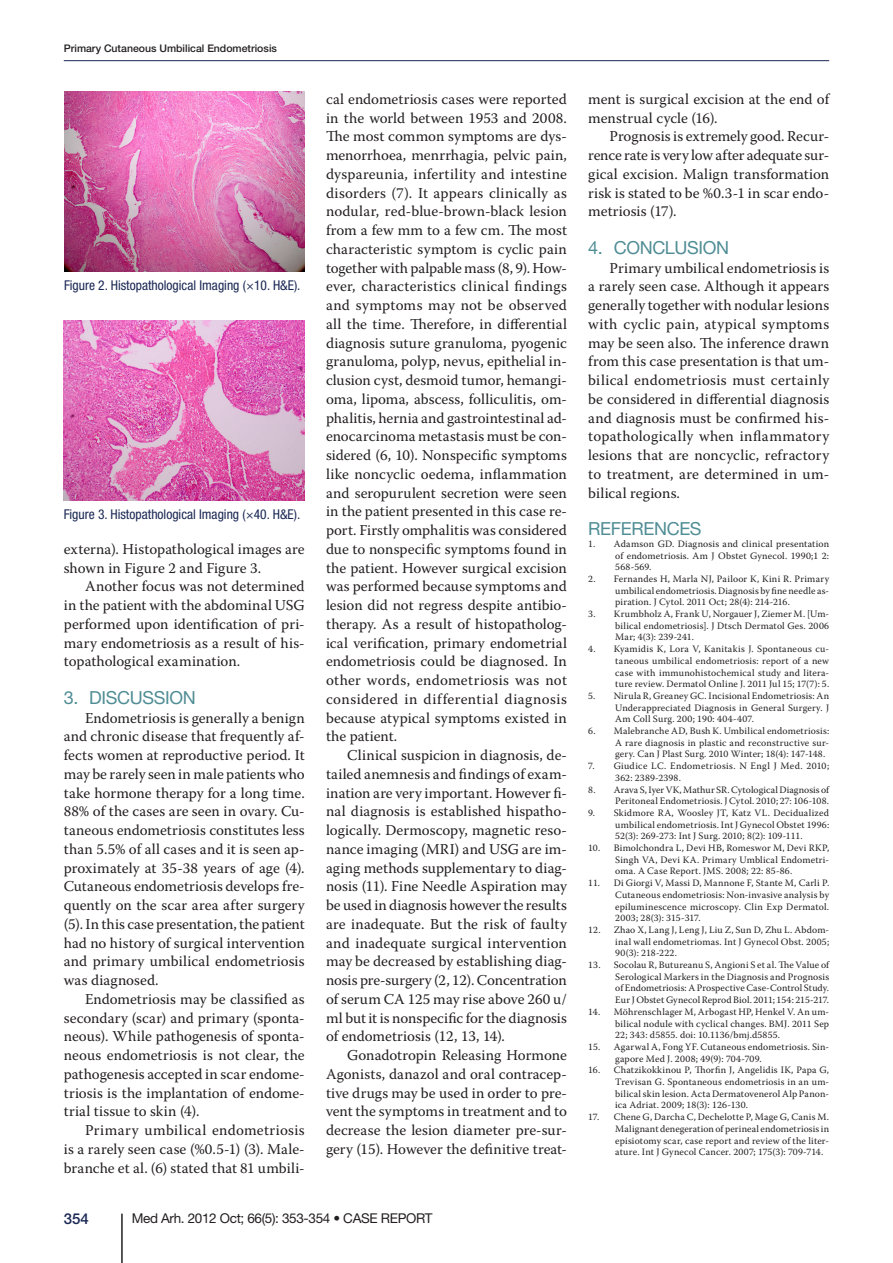
<style>
.page{position:relative;width:893px;height:1263px;background:#fff}
.page>*{position:absolute;margin:0;border:0;box-sizing:border-box;transform-origin:0 0}
.naslov2{font:18px "Helvetica Neue LT Std";letter-spacing:-.02em;color:#508d95}
.glavni_tekst_ENGLESK{font:15px/18.8px "Warnock Pro";letter-spacing:.005em;color:#231f20;text-align:justify}
.t1{font:500 15px "Helvetica Neue LT Std";color:#1a2754}
.ispod_slike{font:condensed 13.5px "Helvetica Neue LT Std";color:#1a2754}
.t2{font:13.5px "Helvetica Neue LT Std";letter-spacing:-.025em;color:#231f20}
.t3{font:500 10.5px "Helvetica Neue LT Std";color:#231f20}
.t4{font:9.75px/11.7px "Warnock Pro";letter-spacing:.02em;color:#231f20;text-align:justify}
</style>
<div class="page">
<hr style="left:121px;top:1214px;width:2px;height:49px;background:#231f20">
<hr style="left:64px;top:60px;width:765px;height:1px;background:#1a2754">
<img style="left:64px;top:91px;width:241px;height:181px">
<img style="left:64px;top:320px;width:240px;height:181px">
<p class="t3" style="left:64px;top:42px;width:215px">Primary Cutaneous Umbilical Endometriosis</p>
<p class="ispod_slike" style="left:64px;top:277px;width:238px">Figure 2. Histopathological Imaging (×10. H&amp;E).</p>
<p class="ispod_slike" style="left:64px;top:506px;width:238px">Figure 3. Histopathological Imaging (×40. H&amp;E).</p>
<p class="glavni_tekst_ENGLESK" style="left:64px;top:539px;width:242px">externa). Histopathological images are shown in Figure 2 and Figure 3.</p>
<p class="glavni_tekst_ENGLESK" style="left:64px;top:577px;width:242px;text-indent:21px">Another focus was not determined in the patient with the abdominal USG performed upon identification of pri&shy;mary endometriosis as a result of his&shy;topathological examination.</p>
<p class="naslov2" style="left:64px;top:687px;width:133px">3. DISCUSSION</p>
<p class="glavni_tekst_ENGLESK" style="left:64px;top:708px;width:243px;text-indent:21px">Endometriosis is generally a benign and chronic disease that frequently af&shy;fects women at reproductive period. It may be rarely seen in male patients who take hormone therapy for a long time.<br>88% of the cases are seen in ovary. Cu&shy;taneous endometriosis constitutes less than 5.5% of all cases and it is seen ap&shy;proximately at 35-38 years of age (4).<br>Cutaneous endometriosis develops fre&shy;quently on the scar area after surgery (5). In this case presentation, the patient had no history of surgical intervention and primary umbilical endometriosis was diagnosed.</p>
<p class="glavni_tekst_ENGLESK" style="left:64px;top:989px;width:242px;text-indent:21px">Endometriosis may be classified as secondary (scar) and primary (sponta&shy;neous). While pathogenesis of sponta&shy;neous endometriosis is not clear, the pathogenesis accepted in scar endome&shy;triosis is the implantation of endome&shy;trial tissue to skin (4).</p>
<p class="glavni_tekst_ENGLESK" style="left:64px;top:1120px;width:242px;text-indent:21px">Primary umbilical endometriosis is a rarely seen case (%0.5-1) (3). Male&shy;branche et al. (6) stated that 81 umbili-</p>
<p class="glavni_tekst_ENGLESK" style="left:326px;top:89px;width:242px">cal endometriosis cases were reported in the world between 1953 and 2008.<br>The most common symptoms are dys&shy;menorrhoea, menrrhagia, pelvic pain, dyspareunia, infertility and intestine disorders (7). It appears clinically as nodular, red-blue-brown-black lesion from a few mm to a few cm. The most characteristic symptom is cyclic pain together with palpable mass (8, 9). How&shy;ever, characteristics clinical findings and symptoms may not be observed all the time. Therefore, in differential diagnosis suture granuloma, pyogenic granuloma, polyp, nevus, epithelial in&shy;clusion cyst, desmoid tumor, hemangi&shy;oma, lipoma, abscess, folliculitis, om&shy;phalitis, hernia and gastrointestinal ad&shy;enocarcinoma metastasis must be con&shy;sidered (6, 10). Nonspecific symptoms like noncyclic oedema, inflammation and seropurulent secretion were seen in the patient presented in this case re&shy;port. Firstly omphalitis was considered due to nonspecific symptoms found in the patient. However surgical excision was performed because symptoms and lesion did not regress despite antibio&shy;therapy. As a result of histopatholog&shy;ical verification, primary endometrial endometriosis could be diagnosed. In other words, endometriosis was not considered in differential diagnosis because atypical symptoms existed in the patient.</p>
<p class="glavni_tekst_ENGLESK" style="left:326px;top:745px;width:242px;text-indent:21px">Clinical suspicion in diagnosis, de&shy;tailed anemnesis and findings of exam&shy;ination are very important. However fi&shy;nal diagnosis is established hispatho&shy;logically. Dermoscopy, magnetic reso&shy;nance imaging (MRI) and USG are im&shy;aging methods supplementary to diag&shy;nosis (11). Fine Needle Aspiration may be used in diagnosis however the results are inadequate. But the risk of faulty and inadequate surgical intervention may be decreased by establishing diag&shy;nosis pre-surgery (2, 12). Concentration of serum CA 125 may rise above 260 u/ ml but it is nonspecific for the diagnosis of endometriosis (12, 13, 14).</p>
<p class="glavni_tekst_ENGLESK" style="left:326px;top:1045px;width:242px;text-indent:21px">Gonadotropin Releasing Hormone Agonists, danazol and oral contracep&shy;tive drugs may be used in order to pre&shy;vent the symptoms in treatment and to decrease the lesion diameter pre-sur&shy;gery (15). However the definitive treat-</p>
<p class="t1" style="left:64px;top:1210px;width:27px">354</p>
<p class="t2" style="left:132px;top:1210px;width:221px">MED ARH. 2012 OCT; 66(5): 353-354 • CASE</p>
<p class="t2" style="left:381px;top:1210px;width:10px">REPORT</p>
<p class="glavni_tekst_ENGLESK" style="left:588px;top:89px;width:242px">ment is surgical excision at the end of menstrual cycle (16).</p>
<p class="glavni_tekst_ENGLESK" style="left:588px;top:127px;width:242px;text-indent:21px">Prognosis is extremely good. Recur&shy;rence rate is very low after adequate sur&shy;gical excision. Malign transformation risk is stated to be %0.3-1 in scar endo&shy;metriosis (17).</p>
<p class="naslov2" style="left:588px;top:237px;width:142px">4. CONCLUSION</p>
<p class="glavni_tekst_ENGLESK" style="left:588px;top:258px;width:242px;text-indent:21px">Primary umbilical endometriosis is a rarely seen case. Although it appears generally together with nodular lesions with cyclic pain, atypical symptoms may be seen also. The inference drawn from this case presentation is that um&shy;bilical endometriosis must certainly be considered in differential diagnosis and diagnosis must be confirmed his&shy;topathologically when inflammatory lesions that are noncyclic, refractory to treatment, are determined in um&shy;bilical regions.</p>
<p class="naslov2" style="left:588px;top:518px;width:115px">REFERENCES</p>
<p class="t4" style="left:615px;top:538px;width:215px;text-indent:-27px">1. Adamson GD. Diagnosis and clinical presentation of endometriosis. Am J Obstet Gynecol. 1990;1 2:<br>568-569.</p>
<p class="t4" style="left:615px;top:573px;width:215px;text-indent:-27px">2. Fernandes H, Marla NJ, Pailoor K, Kini R. Primary umbilical endometriosis. Diagnosis by fine needle as&shy;piration. J Cytol. 2011 Oct; 28(4): 214-216.</p>
<p class="t4" style="left:615px;top:608px;width:215px;text-indent:-27px">3. Krumbholz A, Frank U, Norgauer J, Ziemer M. [Um&shy;bilical endometriosis]. J Dtsch Dermatol Ges. 2006<br>Mar; 4(3): 239-241.</p>
<p class="t4" style="left:615px;top:643px;width:215px;text-indent:-27px">4. Kyamidis K, Lora V, Kanitakis J. Spontaneous cu&shy;taneous umbilical endometriosis: report of a new case with immunohistochemical study and litera&shy;ture review. Dermatol Online J. 2011 Jul 15; 17(7): 5.</p>
<p class="t4" style="left:615px;top:690px;width:215px;text-indent:-27px">5. Nirula R, Greaney GC. Incisional Endometriosis: An Underappreciated Diagnosis in General Surgery. J Am Coll Surg. 200; 190: 404-407.</p>
<p class="t4" style="left:615px;top:725px;width:215px;text-indent:-27px">6. Malebranche AD, Bush K. Umbilical endometriosis:<br>A rare diagnosis in plastic and reconstructive sur&shy;gery. Can J Plast Surg. 2010 Winter; 18(4): 147-148.</p>
<p class="t4" style="left:615px;top:760px;width:215px;text-indent:-27px">7. Giudice LC. Endometriosis. N Engl J Med. 2010;<br>362: 2389-2398.</p>
<p class="t4" style="left:588px;top:783px;width:242px;text-align:right">8. Arava S, Iyer VK, Mathur SR. Cytological Diagnosis of<br>Peritoneal Endometriosis. J Cytol. 2010; 27: 106-108.</p>
<p class="t4" style="left:615px;top:807px;width:215px;text-indent:-27px">9. Skidmore RA, Woosley JT, Katz VL. Decidualized umbilical endometriosis. Int J Gynecol Obstet 1996:<br>52(3): 269-273: Int J Surg. 2010; 8(2): 109-111.</p>
<p class="t4" style="left:615px;top:842px;width:215px;text-indent:-27px">10. Bimolchondra L, Devi HB, Romeswor M, Devi RKP, Singh VA, Devi KA. Primary Umblical Endometri&shy;oma. A Case Report. JMS. 2008; 22: 85-86.</p>
<p class="t4" style="left:615px;top:877px;width:215px;text-indent:-27px">11. Di Giorgi V, Massi D, Mannone F, Stante M, Carli P.<br>Cutaneous endometriosis: Non-invasive analysis by epiluminescence microscopy. Clin Exp Dermatol.<br>2003; 28(3): 315-317.</p>
<p class="t4" style="left:615px;top:924px;width:215px;text-indent:-27px">12. Zhao X, Lang J, Leng J, Liu Z, Sun D, Zhu L. Abdom&shy;inal wall endometriomas. Int J Gynecol Obst. 2005; 90(3): 218-222.</p>
<p class="t4" style="left:615px;top:959px;width:215px;text-indent:-27px">13. Socolau R, Butureanu S, Angioni S et al. The Value of Serological Markers in the Diagnosis and Prognosis of Endometriosis: A Prospective Case-Control Study.<br>Eur J Obstet Gynecol Reprod Biol. 2011; 154: 215-217.</p>
<p class="t4" style="left:615px;top:1006px;width:215px;text-indent:-27px">14. Möhrenschlager M, Arbogast HP, Henkel V. An um&shy;bilical nodule with cyclical changes. BMJ. 2011 Sep 22; 343: d5855. doi: 10.1136/bmj.d5855.</p>
<p class="t4" style="left:615px;top:1041px;width:215px;text-indent:-27px">15. Agarwal A, Fong YF. Cutaneous endometriosis. Sin&shy;gapore Med J. 2008; 49(9): 704-709.</p>
<p class="t4" style="left:615px;top:1064px;width:215px;text-indent:-27px">16. Chatzikokkinou P, Thorfin J, Angelidis IK, Papa G, Trevisan G. Spontaneous endometriosis in an um&shy;bilical skin lesion. Acta Dermatovenerol Alp Panon&shy;ica Adriat. 2009; 18(3): 126-130.</p>
<p class="t4" style="left:615px;top:1111px;width:215px;text-indent:-27px">17. Chene G, Darcha C, Dechelotte P, Mage G, Canis M.<br>Malignant denegeration of perineal endometriosis in episiotomy scar, case report and review of the liter&shy;ature. Int J Gynecol Cancer. 2007; 175(3): 709-714.</p>
</div>
